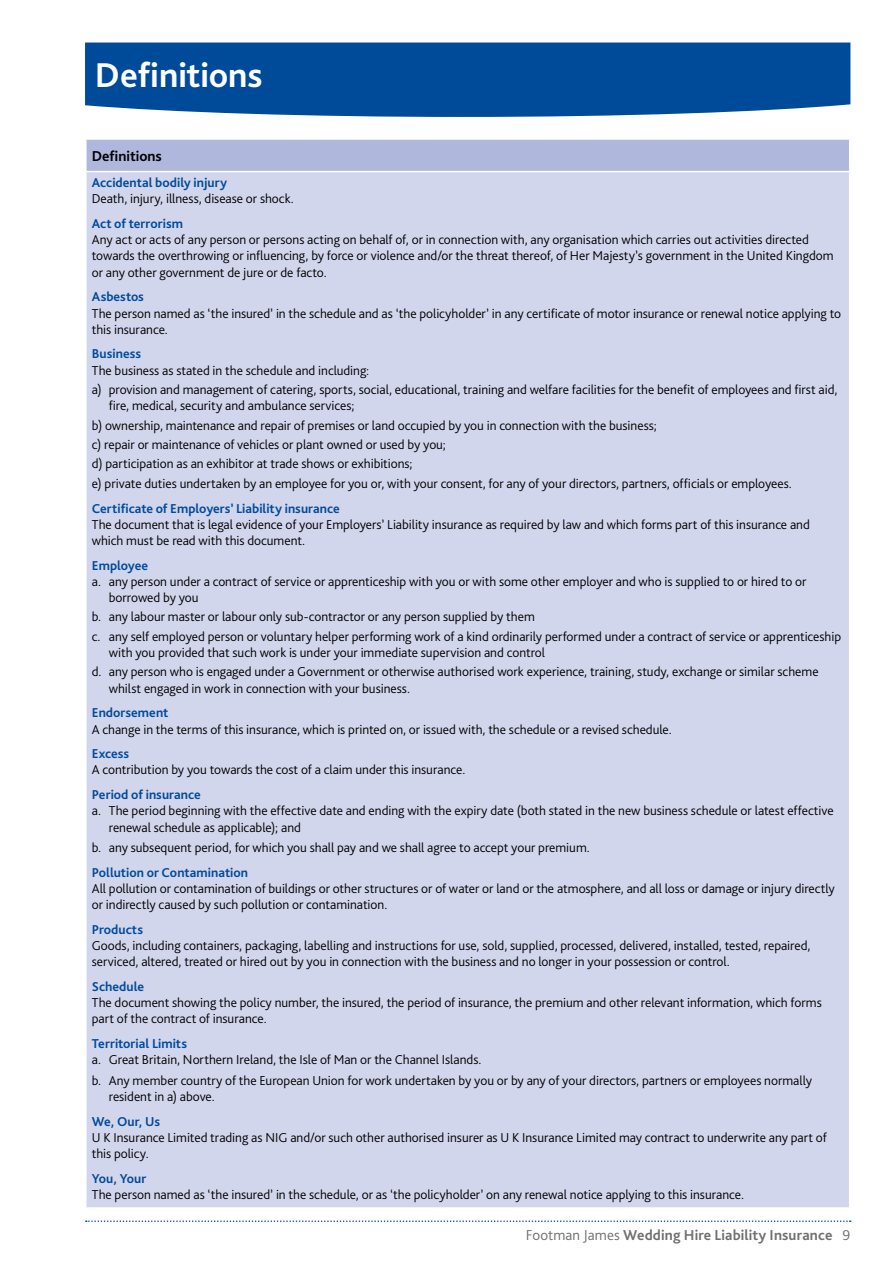
<style>
.page{position:relative;width:893px;height:1263px;background:#fff}
.page>*{position:absolute;margin:0;border:0;box-sizing:border-box;transform-origin:0 0}
.t1{font:700 36px "Bliss Pro";color:#fff}
.t2{font:700 15px "Bliss Pro";letter-spacing:.01em;color:#706f6f}
.t3{font:700 15px "Bliss Pro";color:#000}
.t4{font:300 13.5px/16.2px "Bliss Pro";color:#000}
.t5{font:700 13.5px "Bliss Pro";color:#004a9a}
.s1{font-weight:300}
</style>
<div class="page">
<svg style="left:86px;top:1220px;width:765px;height:2px"></svg>
<div style="left:86px;top:139px;width:764px;height:33px;background:#b0b7dd"></div>
<div style="left:86px;top:172px;width:764px;height:1036px;background:#d2d6ed"></div>
<hr style="left:85px;top:138px;width:765px;height:2px;background:#fff">
<hr style="left:85px;top:140px;width:2px;height:31px;background:#fff">
<hr style="left:849px;top:140px;width:1px;height:31px;background:#fff">
<hr style="left:85px;top:171px;width:765px;height:1px;background:#fff">
<hr style="left:85px;top:172px;width:2px;height:1035px;background:#fff">
<hr style="left:849px;top:172px;width:1px;height:1035px;background:#fff">
<hr style="left:85px;top:1207px;width:765px;height:2px;background:#fff">
<div style="left:85px;top:43px;width:765px;height:74px;background:#004a9a"></div>
<p class="t1" style="left:95px;top:53px;width:169px">Definitions</p>
<p class="t3" style="left:92px;top:146px;width:72px">Definitions</p>
<p class="t5" style="left:92px;top:174px;width:137px">Accidental bodily injury</p>
<p class="t4" style="left:92px;top:190px;width:203px">Death, injury, illness, disease or shock.</p>
<p class="t5" style="left:92px;top:215px;width:93px">Act of terrorism</p>
<p class="t4" style="left:92px;top:231px;width:743px">Any act or acts of any person or persons acting on behalf of, or in connection with, any organisation which carries out activities directed towards the overthrowing or influencing, by force or violence and/or the threat thereof, of Her Majesty’s government in the United Kingdom or any other government de jure or de facto.</p>
<p class="t5" style="left:92px;top:288px;width:54px">Asbestos</p>
<p class="t4" style="left:92px;top:305px;width:751px">The person named as ‘the insured’ in the schedule and as ‘the policyholder’ in any certificate of motor insurance or renewal notice applying to this insurance.</p>
<p class="t5" style="left:92px;top:346px;width:51px">Business</p>
<p class="t4" style="left:92px;top:362px;width:279px">The business as stated in the schedule and including:</p>
<p class="t4" style="left:109px;top:381px;width:730px;text-indent:-17px">a) provision and management of catering, sports, social, educational, training and welfare facilities for the benefit of employees and first aid, fire, medical, security and ambulance services;</p>
<p class="t4" style="left:92px;top:417px;width:566px">b) ownership, maintenance and repair of premises or land occupied by you in connection with the business;</p>
<p class="t4" style="left:92px;top:436px;width:356px">c) repair or maintenance of vehicles or plant owned or used by you;</p>
<p class="t4" style="left:92px;top:455px;width:322px">d) participation as an exhibitor at trade shows or exhibitions;</p>
<p class="t4" style="left:92px;top:475px;width:702px">e) private duties undertaken by an employee for you or, with your consent, for any of your directors, partners, officials or employees.</p>
<p class="t5" style="left:92px;top:500px;width:250px">Certificate of Employers’ Liability insurance</p>
<p class="t4" style="left:92px;top:516px;width:720px">The document that is legal evidence of your Employers’ Liability insurance as required by law and which forms part of this insurance and which must be read with this document.</p>
<p class="t5" style="left:92px;top:557px;width:58px">Employee</p>
<p class="t4" style="left:109px;top:573px;width:699px;text-indent:-17px">a. any person under a contract of service or apprenticeship with you or with some other employer and who is supplied to or hired to or borrowed by you</p>
<p class="t4" style="left:92px;top:608px;width:445px">b. any labour master or labour only sub-contractor or any person supplied by them</p>
<p class="t4" style="left:109px;top:628px;width:734px;text-indent:-17px">c. any self employed person or voluntary helper performing work of a kind ordinarily performed under a contract of service or apprenticeship with you provided that such work is under your immediate supervision and control</p>
<p class="t4" style="left:109px;top:663px;width:711px;text-indent:-17px">d. any person who is engaged under a Government or otherwise authorised work experience, training, study, exchange or similar scheme whilst engaged in work in connection with your business.</p>
<p class="t5" style="left:92px;top:704px;width:78px">Endorsement</p>
<p class="t4" style="left:92px;top:721px;width:581px">A change in the terms of this insurance, which is printed on, or issued with, the schedule or a revised schedule.</p>
<p class="t5" style="left:92px;top:745px;width:39px">Excess</p>
<p class="t4" style="left:92px;top:761px;width:375px">A contribution by you towards the cost of a claim under this insurance.</p>
<p class="t5" style="left:92px;top:786px;width:111px">Period of insurance</p>
<p class="t4" style="left:109px;top:802px;width:726px;text-indent:-17px">a. The period beginning with the effective date and ending with the expiry date (both stated in the new business schedule or latest effective renewal schedule as applicable); and</p>
<p class="t4" style="left:92px;top:839px;width:500px">b. any subsequent period, for which you shall pay and we shall agree to accept your premium.</p>
<p class="t5" style="left:92px;top:864px;width:158px">Pollution or Contamination</p>
<p class="t4" style="left:92px;top:880px;width:744px">All pollution or contamination of buildings or other structures or of water or land or the atmosphere, and all loss or damage or injury directly or indirectly caused by such pollution or contamination.</p>
<p class="t5" style="left:92px;top:921px;width:53px">Products</p>
<p class="t4" style="left:92px;top:937px;width:720px">Goods, including containers, packaging, labelling and instructions for use, sold, supplied, processed, delivered, installed, tested, repaired, serviced, altered, treated or hired out by you in connection with the business and no longer in your possession or control.</p>
<p class="t5" style="left:92px;top:978px;width:54px">Schedule</p>
<p class="t4" style="left:92px;top:994px;width:731px">The document showing the policy number, the insured, the period of insurance, the premium and other relevant information, which forms part of the contract of insurance.</p>
<p class="t5" style="left:92px;top:1035px;width:97px">Territorial Limits</p>
<p class="t4" style="left:92px;top:1051px;width:391px">a. Great Britain, Northern Ireland, the Isle of Man or the Channel Islands.</p>
<p class="t4" style="left:109px;top:1072px;width:705px;text-indent:-17px">b. Any member country of the European Union for work undertaken by you or by any of your directors, partners or employees normally resident in a) above.</p>
<p class="t5" style="left:92px;top:1113px;width:70px">We, Our, Us</p>
<p class="t4" style="left:92px;top:1129px;width:736px">U K Insurance Limited trading as NIG and/or such other authorised insurer as U K Insurance Limited may contract to underwrite any part of this policy.</p>
<p class="t5" style="left:92px;top:1170px;width:56px">You, Your</p>
<p class="t4" style="left:92px;top:1186px;width:654px">The person named as ‘the insured’ in the schedule, or as ‘the policyholder’ on any renewal notice applying to this insurance.</p>
<p class="t2" style="left:526px;top:1225px;width:326px"><span class="s1">Footman James</span> Wedding Hire Liability Insurance <span class="s1">9</span></p>
</div>
